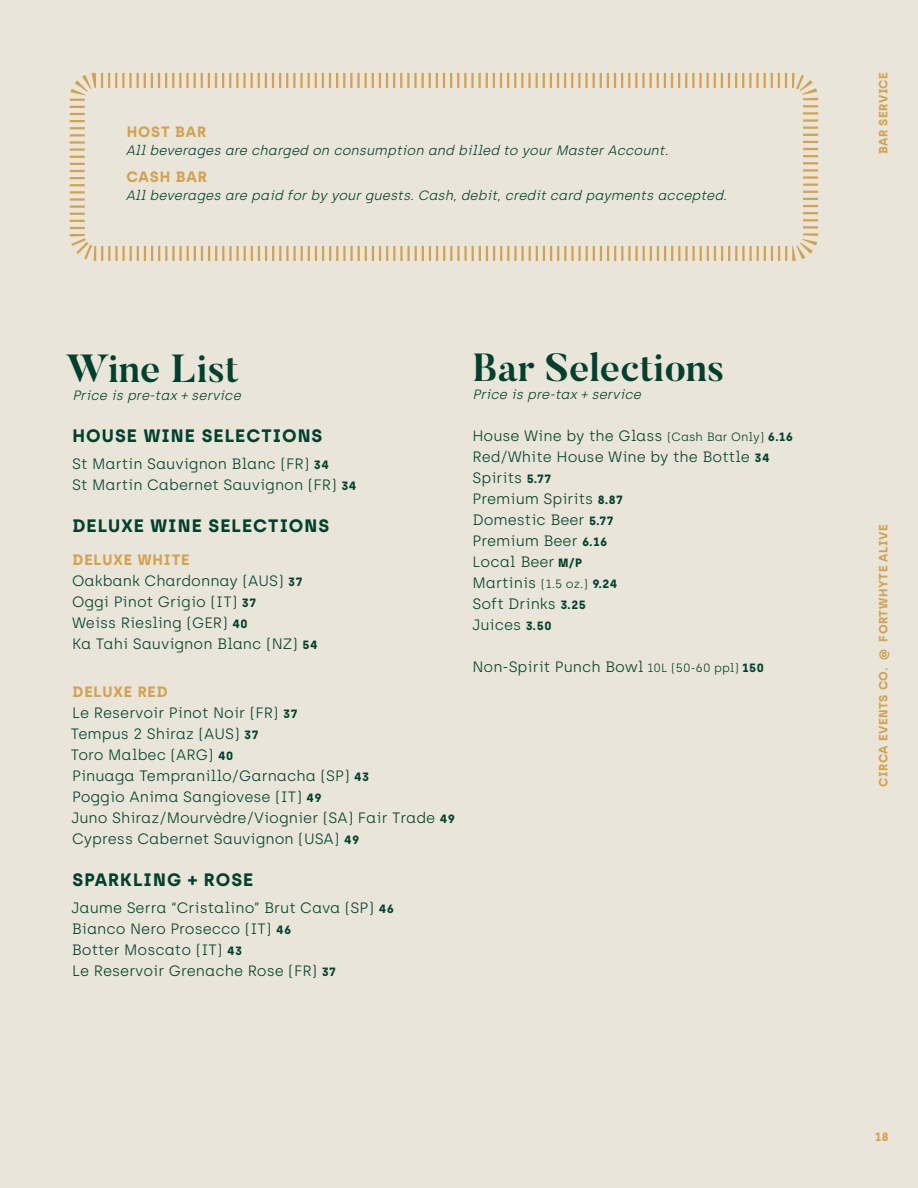
<style>
.page{position:relative;width:918px;height:1188px;background:#e9e5d9}
.page>*{position:absolute;margin:0;border:0;box-sizing:border-box;transform-origin:0 0}
.Primary_Header{font:700 39px "Butler";color:#00402d}
.Secondary_Header{font:700 18px "Archia";letter-spacing:.06em;color:#00402d}
.t1{font:300 15px "Archia";color:#00402d}
.BYLINE{font:700 15px "Archia";letter-spacing:.06em;color:#d3a251}
.Footer_Info{font:italic 300 13.5px "Archia";color:#00402d}
.Item_Name{font:700 12px "Archia";letter-spacing:.04em;color:#d3a251}
.s1{font-weight:700;font-size:12px}
.s2{font-size:12px}
</style>
<div class="page">
<div style="left:70px;top:73px;width:748px;height:188px;border:15px dashed #d3a251;border-radius:18px"></div>
<p class="BYLINE" style="left:127px;top:123px;width:81px">HOST BAR</p>
<p class="Footer_Info" style="left:126px;top:143px;width:548px">Allbeverages are charged on consumption and billed to yourMasterAccount.</p>
<p class="BYLINE" style="left:126px;top:168px;width:82px">CASH BAR</p>
<p class="Footer_Info" style="left:126px;top:188px;width:606px">Allbeverages are paid forby yourguests.Cash,debit,creditcard payments accepted.</p>
<p class="Primary_Header" style="left:66px;top:344px;width:175px">Wine List</p>
<p class="Footer_Info" style="left:72px;top:387px;width:173px">Price is pre-tax + service</p>
<p class="Secondary_Header" style="left:73px;top:425px;width:251px">HOUSE WINE SELECTIONS</p>
<p class="t1" style="left:72px;top:455px;width:258px">St Martin Sauvignon Blanc (FR) <span class="s1">34</span></p>
<p class="t1" style="left:72px;top:476px;width:286px">St Martin Cabernet Sauvignon (FR) <span class="s1">34</span></p>
<p class="Secondary_Header" style="left:72px;top:515px;width:258px">DELUXE WINE SELECTIONS</p>
<p class="BYLINE" style="left:73px;top:551px;width:119px">DELUXE WHITE</p>
<p class="t1" style="left:72px;top:572px;width:232px">Oakbank Chardonnay (AUS) <span class="s1">37</span></p>
<p class="t1" style="left:72px;top:593px;width:186px">Oggi Pinot Grigio (IT) <span class="s1">37</span></p>
<p class="t1" style="left:72px;top:614px;width:177px">Weiss Riesling (GER) <span class="s1">40</span></p>
<p class="t1" style="left:72px;top:635px;width:247px">Ka Tahi Sauvignon Blanc (NZ) <span class="s1">54</span></p>
<p class="BYLINE" style="left:73px;top:683px;width:97px">DELUXE RED</p>
<p class="t1" style="left:72px;top:704px;width:227px">Le Reservoir Pinot Noir (FR) <span class="s1">37</span></p>
<p class="t1" style="left:71px;top:725px;width:189px">Tempus 2 Shiraz (AUS) <span class="s1">37</span></p>
<p class="t1" style="left:71px;top:746px;width:164px">Toro Malbec (ARG) <span class="s1">40</span></p>
<p class="t1" style="left:72px;top:767px;width:299px">Pinuaga Tempranillo/Garnacha (SP) <span class="s1">43</span></p>
<p class="t1" style="left:72px;top:788px;width:251px">Poggio Anima Sangiovese (IT) <span class="s1">49</span></p>
<p class="t1" style="left:71px;top:809px;width:385px">Juno Shiraz/Mourvèdre/Viognier (SA) Fair Trade <span class="s1">49</span></p>
<p class="t1" style="left:72px;top:830px;width:289px">Cypress Cabernet Sauvignon (USA) <span class="s1">49</span></p>
<p class="Secondary_Header" style="left:73px;top:869px;width:182px">SPARKLING + ROSE</p>
<p class="t1" style="left:71px;top:899px;width:324px">Jaume Serra “Cristalino” Brut Cava (SP) <span class="s1">46</span></p>
<p class="t1" style="left:72px;top:920px;width:221px">Bianco Nero Prosecco (IT) <span class="s1">46</span></p>
<p class="t1" style="left:72px;top:941px;width:172px">Botter Moscato (IT) <span class="s1">43</span></p>
<p class="t1" style="left:72px;top:962px;width:265px">Le Reservoir Grenache Rose (FR) <span class="s1">37</span></p>
<p class="Primary_Header" style="left:472px;top:343px;width:254px">Bar Selections</p>
<p class="Footer_Info" style="left:472px;top:387px;width:173px">Price is pre-tax + service</p>
<p class="t1" style="left:472px;top:427px;width:322px">House Wine by the Glass <span class="s2">(Cash Bar Only)</span> <span class="s1">6.16</span></p>
<p class="t1" style="left:472px;top:448px;width:299px">Red/White House Wine by the Bottle <span class="s1">34</span></p>
<p class="t1" style="left:472px;top:469px;width:80px">Spirits <span class="s1">5.77</span></p>
<p class="t1" style="left:472px;top:490px;width:152px">Premium Spirits <span class="s1">8.87</span></p>
<p class="t1" style="left:472px;top:511px;width:143px">Domestic Beer <span class="s1">5.77</span></p>
<p class="t1" style="left:472px;top:532px;width:136px">Premium Beer <span class="s1">6.16</span></p>
<p class="t1" style="left:472px;top:553px;width:111px">Local Beer <span class="s1">M/P</span></p>
<p class="t1" style="left:472px;top:574px;width:146px">Martinis <span class="s2">(1.5 oz.)</span> <span class="s1">9.24</span></p>
<p class="t1" style="left:472px;top:595px;width:115px">Soft Drinks <span class="s1">3.25</span></p>
<p class="t1" style="left:472px;top:616px;width:81px">Juices <span class="s1">3.50</span></p>
<p class="t1" style="left:472px;top:658px;width:293px">Non-Spirit Punch Bowl <span class="s2">10L (50-60 ppl)</span> <span class="s1">150</span></p>
<p class="Item_Name" style="left:876px;top:154px;width:84px;rotate:-90deg">BAR SERVICE</p>
<p class="Item_Name" style="left:876px;top:787px;width:264px;rotate:-90deg">CIRCA EVENTS CO. @ FORTWHYTE ALIVE</p>
<p class="Item_Name" style="left:875px;top:1130px;width:15px">18</p>
</div>
